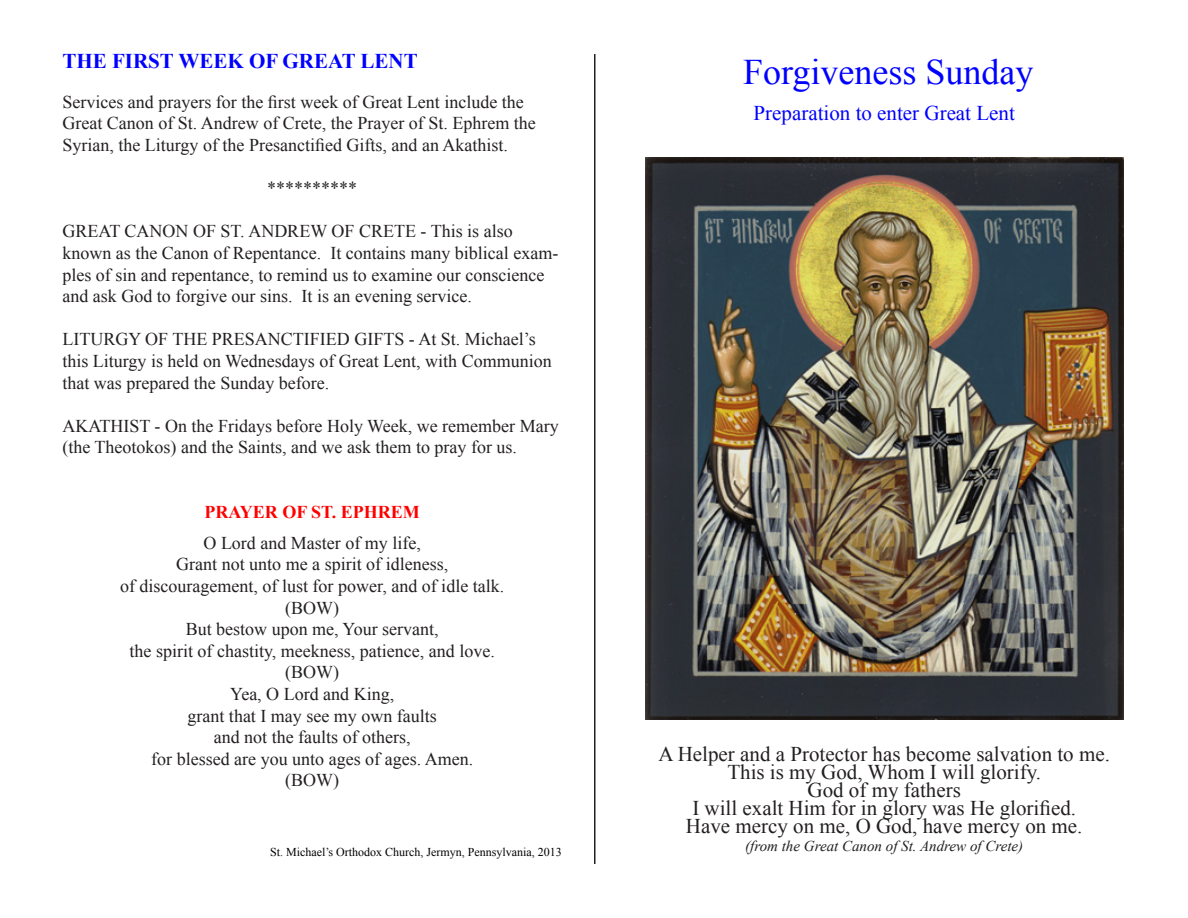
<style>
.page{position:relative;width:1188px;height:918px;background:#fff}
.page>*{position:absolute;margin:0;border:0;box-sizing:border-box;transform-origin:0 0}
.t1{font:36px "Times New Roman";color:#00f}
.t2{font:21px "Times New Roman";color:#231f20}
.t3{font:21px "Times New Roman";color:#00f}
.t4{font:700 21px "Times New Roman";color:#00f}
.t5{font:18px/21.6px "Times New Roman";color:#231f20}
.t6{font:700 18px "Times New Roman";color:#f00}
.t7{font:italic 15px "Times New Roman";color:#231f20}
.t8{font:12px "Times New Roman";color:#000}
</style>
<div class="page">
<hr style="left:594px;top:54px;width:2px;height:810px;background:#231f20">
<img style="left:645px;top:157px;width:478px;height:563px">
<p class="t4" style="left:62px;top:47px;width:357px">THE FIRST WEEK OF GREAT LENT</p>
<p class="t5" style="left:62px;top:91px;width:475px">Services and prayers for the first week of Great Lent include the<br>Great Canon of St. Andrew of Crete, the Prayer of St. Ephrem the<br>Syrian, the Liturgy of the Presanctified Gifts, and an Akathist.</p>
<p class="t5" style="left:267px;top:177px;width:91px">**********</p>
<p class="t5" style="left:62px;top:220px;width:497px">GREAT CANON OF ST. ANDREW OF CRETE - This is also known as the Canon of Repentance. It contains many biblical exam&shy;ples of sin and repentance, to remind us to examine our conscience and ask God to forgive our sins. It is an evening service.</p>
<p class="t5" style="left:62px;top:328px;width:491px">LITURGY OF THE PRESANCTIFIED GIFTS - At St. Michael’s this Liturgy is held on Wednesdays of Great Lent, with Communion that was prepared the Sunday before.</p>
<p class="t5" style="left:62px;top:415px;width:498px">AKATHIST - On the Fridays before Holy Week, we remember Mary (the Theotokos) and the Saints, and we ask them to pray for us.</p>
<p class="t6" style="left:205px;top:500px;width:217px">PRAYER OF ST. EPHREM</p>
<p class="t5" style="left:204px;top:532px;width:219px">O Lord and Master of my life,</p>
<p class="t5" style="left:176px;top:553px;width:273px">Grant not unto me a spirit of idleness,</p>
<p class="t5" style="left:120px;top:575px;width:386px">of discouragement, of lust for power, and of idle talk.</p>
<p class="t5" style="left:285px;top:597px;width:55px">(BOW)</p>
<p class="t5" style="left:186px;top:618px;width:254px">But bestow upon me, Your servant,</p>
<p class="t5" style="left:130px;top:640px;width:367px">the spirit of chastity, meekness, patience, and love.</p>
<p class="t5" style="left:285px;top:661px;width:55px">(BOW)</p>
<p class="t5" style="left:230px;top:683px;width:166px">Yea, O Lord and King,</p>
<p class="t5" style="left:188px;top:705px;width:251px">grant that I may see my own faults</p>
<p class="t5" style="left:214px;top:726px;width:198px">and not the faults of others,</p>
<p class="t5" style="left:151px;top:748px;width:323px">for blessed are you unto ages of ages. Amen.</p>
<p class="t5" style="left:285px;top:769px;width:55px">(BOW)</p>
<p class="t8" style="left:270px;top:844px;width:293px">St. Michael’s Orthodox Church, Jermyn, Pennsylvania, 2013</p>
<p class="t1" style="left:743px;top:48px;width:292px">Forgiveness Sunday</p>
<p class="t3" style="left:754px;top:99px;width:263px">Preparation to enter Great Lent</p>
<p class="t2" style="left:659px;top:740px;width:453px">A Helper and a Protector has become salvation to me.</p>
<p class="t2" style="left:727px;top:758px;width:315px">This is my God, Whom I will glorify.</p>
<p class="t2" style="left:808px;top:776px;width:155px">God of my fathers</p>
<p class="t2" style="left:692px;top:794px;width:385px">I will exalt Him for in glory was He glorified.</p>
<p class="t2" style="left:686px;top:812px;width:398px">Have mercy on me, O God, have mercy on me.</p>
<p class="t7" style="left:745px;top:835px;width:279px">(from the Great Canon of St. Andrew of Crete)</p>
</div>
